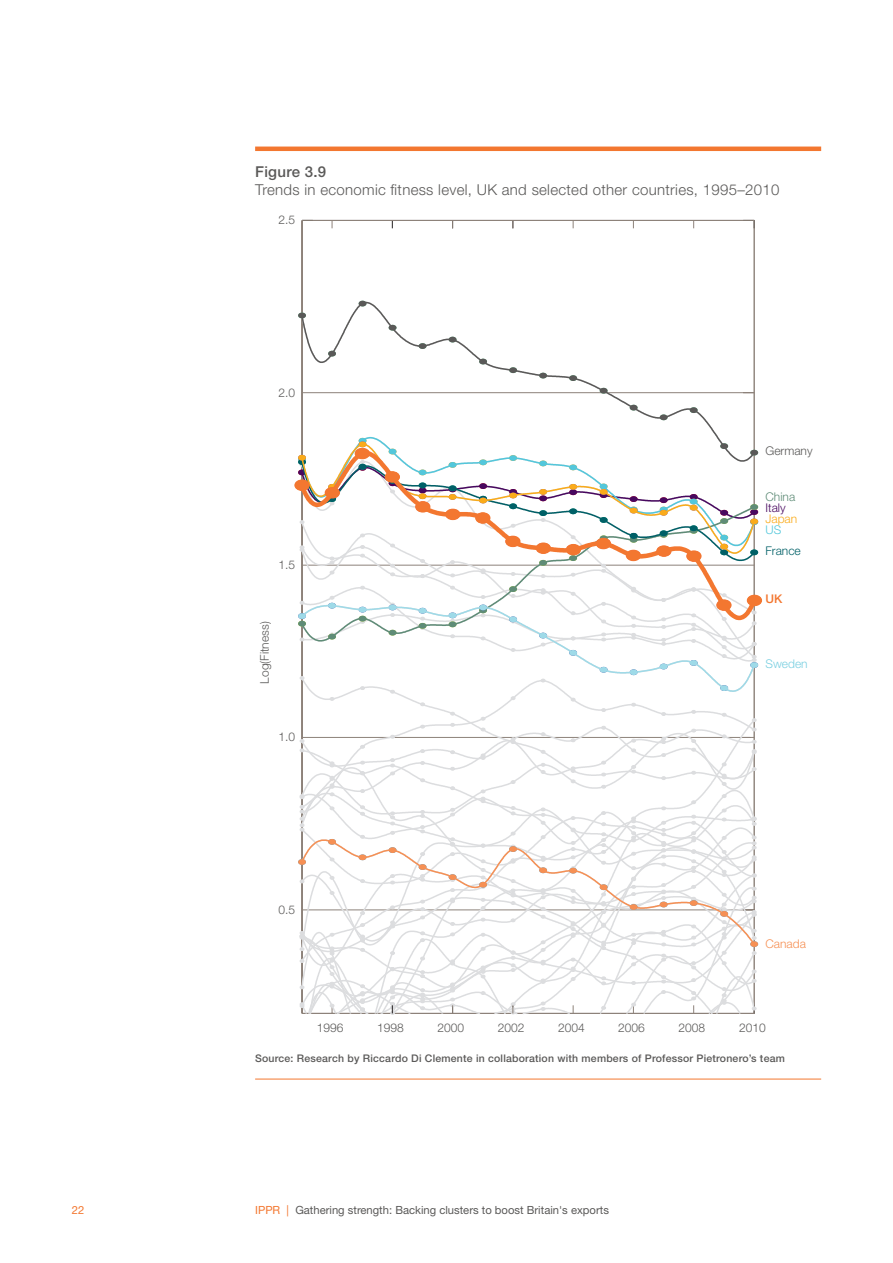
<style>
.page{position:relative;width:893px;height:1263px;background:#fff}
.page>*{position:absolute;margin:0;border:0;box-sizing:border-box;transform-origin:0 0}
.Figure_table_header{font:300 15px "Helvetica Neue LT Std";letter-spacing:.02em;color:#5a5958}
.Figure_header_rule_a{font:500 15px "Helvetica Neue LT Std";letter-spacing:.02em;color:#5a5958}
.t1{font:300 12px "Helvetica Neue";color:#5a5958}
.t2{font:300 12px/22px "Helvetica Neue";color:#48085f}
.t3{font:300 12px "Helvetica Neue";color:#006067}
.t4{font:300 12px "Helvetica Neue";color:#f69054}
.t5{font:300 12px "Helvetica Neue";color:#7bd0e1}
.t6{font:300 12px "Helvetica Neue";color:#5f8c77}
.t7{font:300 12px "Helvetica Neue";color:#faab1a}
.t8{font:500 12px "Helvetica Neue";color:#f37730}
.t9{font:11.25px "Helvetica Neue LT Std";color:#5a5958}
.t10{font:11.25px "Helvetica Neue LT Std";color:#f37730}
.Figure_source_note_r{font:500 10.5px "Helvetica Neue LT Std";letter-spacing:.02em;color:#5a5958}
.s1{color:#53c7db}
.s2{color:#f37730}
</style>
<div class="page">
<hr style="left:255px;top:147px;width:566px;height:4px;background:#f37730">
<hr style="left:255px;top:1079px;width:566px;height:1px;background:#f37730">
<hr style="left:754px;top:220px;width:1px;height:793px;background:#8d827a">
<hr style="left:302px;top:220px;width:1px;height:793px;background:#8d827a">
<hr style="left:302px;top:220px;width:452px;height:1px;background:#8d827a">
<svg style="left:300px;top:301px;width:455px;height:138px"></svg>
<svg style="left:298px;top:439px;width:460px;height:576px"></svg>
<p class="Figure_header_rule_a" style="left:255px;top:162px;width:73px">Figure 3.9</p>
<p class="Figure_table_header" style="left:255px;top:180px;width:526px">Trends in economic fitness level, UK and selected other countries, 1995–2010</p>
<p class="t1" style="left:279px;top:213px;width:18px">2.5</p>
<p class="t1" style="left:279px;top:385px;width:18px">2.0</p>
<p class="t1" style="left:279px;top:557px;width:18px">1.5</p>
<p class="t1" style="left:257px;top:684px;width:64px;rotate:-90deg">Log(Fitness)</p>
<p class="t1" style="left:279px;top:730px;width:18px">1.0</p>
<p class="t1" style="left:765px;top:444px;width:49px">Germany</p>
<p class="t6" style="left:765px;top:489px;width:31px">China</p>
<p class="t2" style="left:765px;top:496px;width:22px">Italy<br><span class="s1">US</span></p>
<p class="t7" style="left:765px;top:511px;width:33px">Japan</p>
<p class="t3" style="left:765px;top:544px;width:37px">France</p>
<p class="t8" style="left:765px;top:592px;width:18px">UK</p>
<p class="t5" style="left:765px;top:656px;width:44px">Sweden</p>
<p class="t1" style="left:279px;top:902px;width:18px">0.5</p>
<p class="t4" style="left:765px;top:937px;width:42px">Canada</p>
<p class="t1" style="left:317px;top:1020px;width:28px">1996</p>
<p class="t1" style="left:377px;top:1020px;width:28px">1998</p>
<p class="t1" style="left:437px;top:1020px;width:28px">2000</p>
<p class="t1" style="left:498px;top:1020px;width:28px">2002</p>
<p class="t1" style="left:558px;top:1020px;width:28px">2004</p>
<p class="t1" style="left:618px;top:1020px;width:28px">2006</p>
<p class="t1" style="left:679px;top:1020px;width:28px">2008</p>
<p class="t1" style="left:739px;top:1020px;width:28px">2010</p>
<p class="Figure_source_note_r" style="left:255px;top:1052px;width:531px">Source: Research by Riccardo Di Clemente in collaboration with members of Professor Pietronero’s team</p>
<p class="t10" style="left:72px;top:1203px;width:14px">22</p>
<p class="t9" style="left:255px;top:1203px;width:355px"><span class="s2">IPPR |</span> Gathering strength: Backing clusters to boost Britain's exports</p>
</div>
